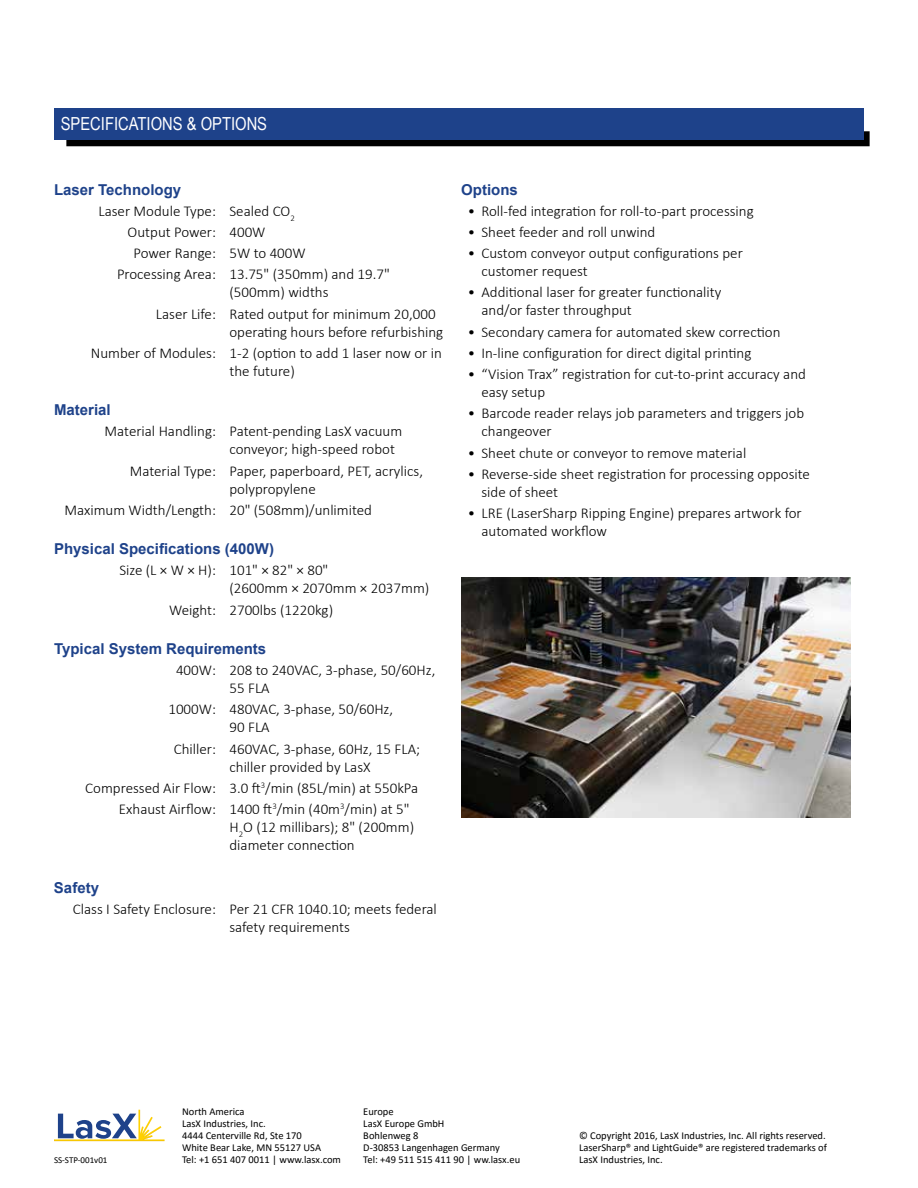
<style>
.page{position:relative;width:918px;height:1188px;background:#fff}
.page>*{position:absolute;margin:0;border:0;box-sizing:border-box;transform-origin:0 0}
.t1{font:18px "Arial Narrow";color:#fff}
.t2{font:300 15px/18px "Calibri";color:#000}
.t3{font:700 15px "Arial";color:#1e428a}
.t4{font:10.5px/12px "Calibri";color:#000}
.t5{font:9px "Calibri";color:#000}
</style>
<div class="page">
<div style="left:66px;top:131px;width:804px;height:15px;background:#000"></div>
<div style="left:54px;top:108px;width:810px;height:32px;background:#1e428a"></div>
<hr style="left:54px;top:1141px;width:111px;height:1px;background:#c7911b">
<svg style="left:54px;top:1110px;width:111px;height:31px"></svg>
<img style="left:461px;top:578px;width:389px;height:239px">
<p class="t1" style="left:61px;top:111px;width:208px">SPECIFICATIONS &amp; OPTIONS</p>
<p class="t3" style="left:54px;top:179px;width:129px">Laser Technology</p>
<p class="t2" style="left:98px;top:202px;width:198px">Laser Module Type: Sealed CO<sub>2</sub></p>
<p class="t2" style="left:128px;top:223px;width:139px">Output Power: 400W</p>
<p class="t2" style="left:134px;top:244px;width:174px">Power Range: 5W to 400W</p>
<p class="t2" style="left:117px;top:265px;width:274px">Processing Area: 13.75" (350mm) and 19.7"</p>
<p class="t2" style="left:156px;top:282px;width:281px;line-height:21.3px;text-indent:74px">(500mm) widths<br>Laser Life: Rated output for minimum 20,000</p>
<p class="t2" style="left:91px;top:321px;width:354px;line-height:21.3px;text-align:right">operating hours before refurbishing<br>Number of Modules: 1-2 (option to add 1 laser now or in</p>
<p class="t2" style="left:230px;top:362px;width:67px">the future)</p>
<p class="t3" style="left:54px;top:399px;width:58px">Material</p>
<p class="t2" style="left:230px;top:422px;width:174px;text-indent:-125px">Material Handling: Patent-pending LasX vacuum conveyor; high-speed robot</p>
<p class="t2" style="left:130px;top:462px;width:295px;text-align:center">Material Type: Paper, paperboard, PET, acrylics, polypropylene</p>
<p class="t2" style="left:65px;top:501px;width:309px">Maximum Width/Length: 20" (508mm)/unlimited</p>
<p class="t3" style="left:54px;top:538px;width:222px">Physical Specifications (400W)</p>
<p class="t2" style="left:230px;top:561px;width:201px;text-indent:-110px">Size (L × W × H): 101" × 82" × 80"<br>(2600mm × 2070mm × 2037mm)</p>
<p class="t2" style="left:169px;top:601px;width:166px">Weight: 2700lbs (1220kg)</p>
<p class="t3" style="left:54px;top:638px;width:214px">Typical System Requirements</p>
<p class="t2" style="left:230px;top:661px;width:207px;text-indent:-53px">400W: 208 to 240VAC, 3-phase, 50/60Hz,<br>55 FLA</p>
<p class="t2" style="left:230px;top:700px;width:165px;text-indent:-61px">1000W: 480VAC, 3-phase, 50/60Hz,<br>90 FLA</p>
<p class="t2" style="left:174px;top:739px;width:248px;text-align:center">Chiller: 460VAC, 3-phase, 60Hz, 15 FLA; chiller provided by LasX</p>
<p class="t2" style="left:119px;top:777px;width:301px;line-height:21.3px;text-indent:-34px">Compressed Air Flow: 3.0 ft<sup>3</sup>/min (85L/min) at 550kPa<br>Exhaust Airflow: 1400 ft<sup>3</sup>/min (40m<sup>3</sup>/min) at 5"</p>
<p class="t2" style="left:229px;top:818px;width:186px">H<sub>2</sub>O (12 millibars); 8" (200mm) diameter connection</p>
<p class="t3" style="left:54px;top:877px;width:47px">Safety</p>
<p class="t2" style="left:229px;top:900px;width:209px;text-indent:-157px">Class I Safety Enclosure: Per 21 CFR 1040.10; meets federal safety requirements</p>
<p class="t3" style="left:461px;top:179px;width:58px">Options</p>
<p class="t2" style="left:468px;top:202px;width:287px">• Roll-fed integration for roll-to-part processing</p>
<p class="t2" style="left:468px;top:223px;width:189px">• Sheet feeder and roll unwind</p>
<p class="t2" style="left:481px;top:244px;width:263px;text-indent:-14px">• Custom conveyor output configurations per customer request</p>
<p class="t2" style="left:481px;top:283px;width:242px;text-indent:-14px">• Additional laser for greater functionality and/or faster throughput</p>
<p class="t2" style="left:468px;top:323px;width:314px">• Secondary camera for automated skew correction</p>
<p class="t2" style="left:468px;top:344px;width:285px">• In-line configuration for direct digital printing</p>
<p class="t2" style="left:481px;top:365px;width:326px;text-indent:-14px">• “Vision Trax” registration for cut-to-print accuracy and easy setup</p>
<p class="t2" style="left:481px;top:404px;width:324px;text-indent:-14px">• Barcode reader relays job parameters and triggers job changeover</p>
<p class="t2" style="left:468px;top:444px;width:280px">• Sheet chute or conveyor to remove material</p>
<p class="t2" style="left:481px;top:465px;width:330px;text-indent:-14px">• Reverse-side sheet registration for processing opposite side of sheet</p>
<p class="t2" style="left:481px;top:504px;width:322px;text-indent:-14px">• LRE (LaserSharp Ripping Engine) prepares artwork for automated workflow</p>
<p class="t4" style="left:182px;top:1106px;width:160px">North America<br>LasX Industries, Inc.<br>4444 Centerville Rd, Ste 170<br>White Bear Lake, MN 55127 USA<br>Tel: +1 651 407 0011 | www.lasx.com</p>
<p class="t4" style="left:363px;top:1106px;width:158px">Europe<br>LasX Europe GmbH<br>Bohlenweg 8<br>D-30853 Langenhagen Germany<br>Tel: +49 511 515 411 90 | ww.lasx.eu</p>
<p class="t4" style="left:579px;top:1130px;width:250px">© Copyright 2016, LasX Industries, Inc. All rights reserved.<br>LaserSharp® and LightGuide® are registered trademarks of</p>
<p class="t5" style="left:54px;top:1153px;width:55px">SS-STP-001v01</p>
<p class="t4" style="left:579px;top:1154px;width:85px">LasX Industries, Inc.</p>
</div>
